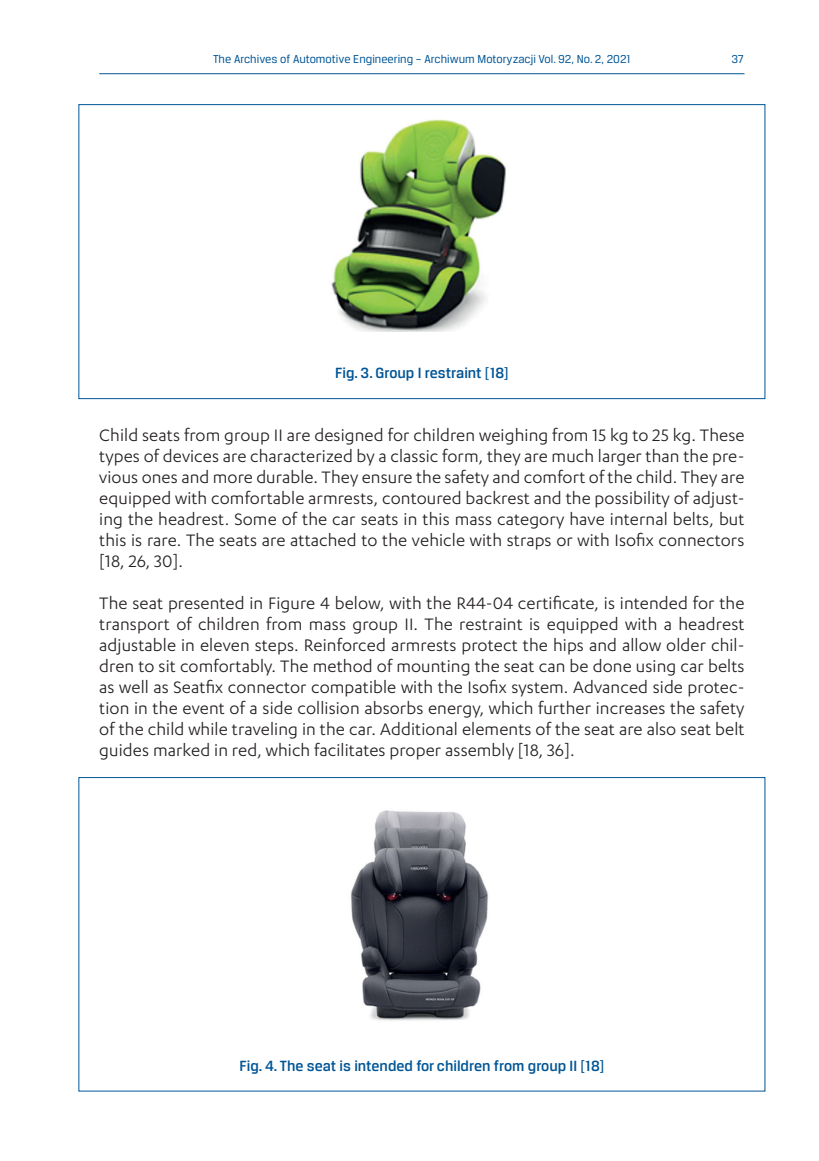
<style>
.page{position:relative;width:819px;height:1161px;background:#fff}
.page>*{position:absolute;margin:0;border:0;box-sizing:border-box;transform-origin:0 0}
.t1{font:19.25px/21px "Karbon";letter-spacing:.005em;color:#231f20;text-align:justify}
.t2{font:500 15.75px "Breuer Text";color:#005595}
.t3{font:12.25px "Breuer Text";color:#005595}
</style>
<div class="page">
<hr style="left:99px;top:73px;width:645px;height:1px;background:#005595">
<img style="left:331px;top:119px;width:175px;height:212px">
<img style="left:350px;top:810px;width:139px;height:211px">
<p class="t3" style="left:213px;top:52px;width:419px">The Archives of Automotive Engineering – Archiwum Motoryzacji Vol. 92, No. 2, 2021</p>
<p class="t3" style="left:731px;top:52px;width:14px">37</p>
<p class="t2" style="left:335px;top:364px;width:175px">Fig. 3. Group I restraint [18]</p>
<p class="t1" style="left:99px;top:424px;width:646px">Child seats from group II are designed for children weighing from 15 kg to 25 kg. These types of devices are characterized by a classic form, they are much larger than the pre&shy;vious ones and more durable. They ensure the safety and comfort of the child. They are equipped with comfortable armrests, contoured backrest and the possibility of adjust&shy;ing the headrest. Some of the car seats in this mass category have internal belts, but this is rare. The seats are attached to the vehicle with straps or with Isofix connectors [18, 26, 30].</p>
<p class="t1" style="left:99px;top:592px;width:647px">The seat presented in Figure 4 below, with the R44-04 certificate, is intended for the transport of children from mass group II. The restraint is equipped with a headrest adjustable in eleven steps. Reinforced armrests protect the hips and allow older chil&shy;dren to sit comfortably. The method of mounting the seat can be done using car belts as well as Seatfix connector compatible with the Isofix system. Advanced side protec&shy;tion in the event of a side collision absorbs energy, which further increases the safety of the child while traveling in the car. Additional elements of the seat are also seat belt guides marked in red, which facilitates proper assembly [18, 36].</p>
<p class="t2" style="left:239px;top:1057px;width:366px">Fig. 4. The seat is intended for children from group II [18]</p>
</div>
